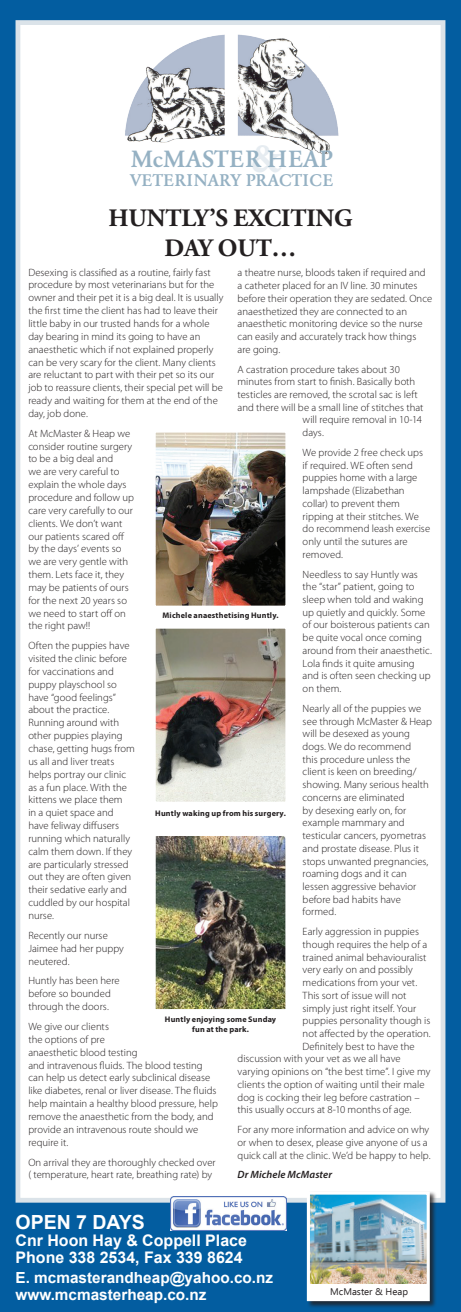
<style>
.page{position:relative;width:461px;height:1312px;background:#fff}
.page>*{position:absolute;margin:0;border:0;box-sizing:border-box;transform-origin:0 0}
.t1{font:500 43.38px "Garamond BE";color:#e6ecf1}
.t2{font:700 25px/30px "Adobe Garamond Pro";letter-spacing:-.005em;color:#231f20;text-align:center}
.t3{font:500 23.25px "Garamond BE";color:#95b1c3}
.t4{font:700 19.5px "Arial";color:#fff}
.t5{font:500 16.62px "Garamond BE";color:#95b1c3}
.t6{font:700 16px/16.8px "Arial";color:#fff}
.t7{font:700 15.38px/16.8px "Arial";color:#fff}
.t8{font:300 10.62px/12.9px "Myriad Pro";letter-spacing:.005em;color:#231f20}
.t9{font:italic 600 10.62px "Myriad Pro";letter-spacing:.01em;color:#231f20}
.t10{font:9.62px "Ebrima";color:#231f20}
.t11{font:700 8.12px/10px "Myriad Pro";letter-spacing:.02em;color:#231f20;text-align:center}
</style>
<div class="page">
<div style="left:0;top:0;width:461px;height:1311px;background:#035da0"></div>
<div style="left:18px;top:23px;width:425px;height:1176px;background:#fff"></div>
<div style="left:16px;top:20px;width:429px;height:1182px;border:5px solid #dbe3e9"></div>
<img style="left:125px;top:34px;width:214px;height:121px">
<div style="left:306px;top:1190px;width:131px;height:118px;background:#231f20;opacity:.8"></div>
<div style="left:308px;top:1192px;width:120px;height:107px;background:#fff"></div>
<img style="left:311px;top:1195px;width:114px;height:88px">
<div style="left:307px;top:1191px;width:122px;height:109px;border:3px solid #fff"></div>
<img style="left:170px;top:1196px;width:116px;height:34px">
<img style="left:155px;top:432px;width:131px;height:174px">
<img style="left:155px;top:628px;width:131px;height:174px">
<img style="left:155px;top:836px;width:131px;height:174px">
<h1 class="t1" style="left:251px;top:132px;width:33px">&amp;</h1>
<h2 class="t2" style="left:108px;top:203px;width:245px">HUNTLY’S EXCITING<br>DAY OUT…</h2>
<p class="t8" style="left:28px;top:266px;width:196px">Desexing is classified as a routine, fairly fast procedure by most veterinarians but for the owner and their pet it is a big deal. It is usually the first time the client has had to leave their little baby in our trusted hands for a whole day bearing in mind its going to have an anaesthetic which if not explained properly can be very scary for the client. Many clients are reluctant to part with their pet so its our job to reassure clients, their special pet will be ready and waiting for them at the end of the day, job done.</p>
<p class="t8" style="left:28px;top:427px;width:107px">At McMaster &amp; Heap we consider routine surgery to be a big deal and<br>we are very careful to explain the whole days procedure and follow up care very carefully to our clients. We don’t want our patients scared off by the days’ events so we are very gentle with them. Lets face it, they may be patients of ours for the next 20 years so we need to start off on the right paw!!</p>
<p class="t8" style="left:28px;top:639px;width:108px">Often the puppies have visited the clinic before for vaccinations and puppy playschool so have “good feelings” about the practice.<br>Running around with other puppies playing chase, getting hugs from us all and liver treats helps portray our clinic as a fun place. With the kittens we place them<br>in a quiet space and have feliway diffusers running which naturally calm them down. If they are particularly stressed out they are often given their sedative early and cuddled by our hospital nurse.</p>
<p class="t8" style="left:28px;top:928px;width:97px">Recently our nurse<br>Jaimee had her puppy neutered.</p>
<p class="t8" style="left:28px;top:974px;width:93px">Huntly has been here before so bounded through the doors.</p>
<p class="t8" style="left:28px;top:1019px;width:191px">We give our clients<br>the options of pre<br>anaesthetic blood testing<br>and intravenous fluids. The blood testing can help us detect early subclinical disease like diabetes, renal or liver disease. The fluids help maintain a healthy blood pressure, help remove the anaesthetic from the body, and provide an intravenous route should we require it.</p>
<p class="t8" style="left:28px;top:1155px;width:189px">On arrival they are thoroughly checked over ( temperature, heart rate, breathing rate) by</p>
<h3 class="t3" style="left:131px;top:145px;width:203px">MCMASTER HEAP</h3>
<h3 class="t5" style="left:130px;top:170px;width:205px">VETERINARY PRACTICE</h3>
<p class="t8" style="left:237px;top:266px;width:196px">a theatre nurse, bloods taken if required and a catheter placed for an IV line. 30 minutes before their operation they are sedated. Once anaesthetized they are connected to an anaesthetic monitoring device so the nurse can easily and accurately track how things<br>are going.</p>
<p class="t8" style="left:237px;top:362px;width:164px">A castration procedure takes about 30</p>
<p class="t8" style="left:237px;top:375px;width:179px">minutes from start to finish. Basically both</p>
<p class="t8" style="left:237px;top:388px;width:182px">testicles are removed, the scrotal sac is left</p>
<p class="t8" style="left:237px;top:401px;width:187px">and there will be a small line of stitches that</p>
<p class="t8" style="left:302px;top:413px;width:121px">will require removal in 10-14</p>
<p class="t8" style="left:302px;top:426px;width:23px">days.</p>
<p class="t8" style="left:302px;top:446px;width:129px">We provide 2 free check ups if required. WE often send puppies home with a large lampshade (Elizabethan collar) to prevent them ripping at their stitches. We do recommend leash exercise only until the sutures are removed.</p>
<p class="t8" style="left:302px;top:567px;width:131px">Needless to say Huntly was the “star” patient, going to sleep when told and waking up quietly and quickly. Some of our boisterous patients can be quite vocal once coming around from their anaesthetic.<br>Lola finds it quite amusing and is often seen checking up on them.</p>
<p class="t8" style="left:302px;top:702px;width:131px">Nearly all of the puppies we see through McMaster &amp; Heap will be desexed as young dogs. We do recommend<br>this procedure unless the client is keen on breeding/ showing. Many serious health concerns are eliminated<br>by desexing early on, for example mammary and testicular cancers, pyometras and prostate disease. Plus it stops unwanted pregnancies, roaming dogs and it can lessen aggressive behavior before bad habits have formed.</p>
<p class="t8" style="left:302px;top:925px;width:118px">Early aggression in puppies</p>
<p class="t8" style="left:302px;top:937px;width:126px">though requires the help of a</p>
<p class="t8" style="left:302px;top:950px;width:125px">trained animal behaviouralist</p>
<p class="t8" style="left:302px;top:963px;width:112px">very early on and possibly</p>
<p class="t8" style="left:302px;top:976px;width:116px">medications from your vet.</p>
<p class="t8" style="left:302px;top:988px;width:105px">This sort of issue will not</p>
<p class="t8" style="left:302px;top:1001px;width:115px">simply just right itself. Your</p>
<p class="t8" style="left:302px;top:1014px;width:129px">puppies personality though is</p>
<p class="t8" style="left:302px;top:1026px;width:129px">not affected by the operation.</p>
<p class="t8" style="left:302px;top:1039px;width:114px">Definitely best to have the</p>
<p class="t8" style="left:237px;top:1052px;width:164px">discussion with your vet as we all have</p>
<p class="t8" style="left:237px;top:1065px;width:194px">varying opinions on “the best time”. I give my</p>
<p class="t8" style="left:237px;top:1077px;width:188px">clients the option of waiting until their male</p>
<p class="t8" style="left:237px;top:1090px;width:183px">dog is cocking their leg before castration –</p>
<p class="t8" style="left:237px;top:1103px;width:175px">this usually occurs at 8-10 months of age.</p>
<p class="t8" style="left:237px;top:1123px;width:194px">For any more information and advice on why or when to desex, please give anyone of us a quick call at the clinic. We’d be happy to help.</p>
<p class="t9" style="left:237px;top:1167px;width:96px">Dr Michele McMaster</p>
<p class="t11" style="left:162px;top:610px;width:117px">Michele anaesthetising Huntly.</p>
<p class="t11" style="left:155px;top:807px;width:132px">Huntly waking up from his surgery.</p>
<p class="t11" style="left:165px;top:1013px;width:113px">Huntly enjoying some Sunday fun at the park.</p>
<h3 class="t4" style="left:16px;top:1208px;width:131px">Open 7 days</h3>
<h3 class="t6" style="left:16px;top:1231px;width:233px">Cnr Hoon Hay &amp; Coppell Place<br>Phone 338 2534, Fax 339 8624</h3>
<h3 class="t7" style="left:16px;top:1269px;width:259px">E. mcmasterandheap@yahoo.co.nz www.mcmasterheap.co.nz</h3>
<p class="t10" style="left:330px;top:1284px;width:79px">McMaster &amp; Heap</p>
</div>
